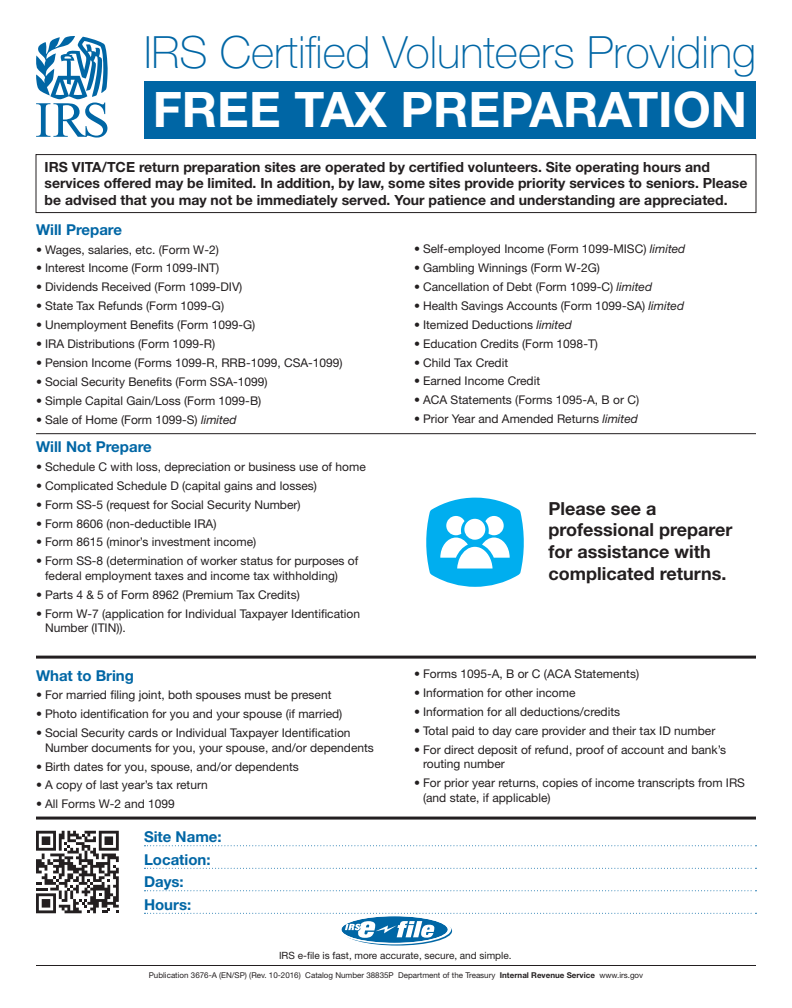
<style>
.page{position:relative;width:792px;height:1008px;background:#fff}
.page>*{position:absolute;margin:0;border:0;box-sizing:border-box;transform-origin:0 0}
.body{font:700 49px "Helvetica Neue LT Std";color:#fff}
.t1{font:100 44.5px "Helvetica Neue LT Std";color:#0066a5}
.body_bold{font:700 18px/21.6px "Helvetica Neue LT Std";color:#231f20}
.heading{font:700 15px "Helvetica Neue LT Std";color:#0066a5}
.body_bold-2{font:700 14px/16.8px "Helvetica Neue LT Std";color:#231f20}
.t2{font:12px/14.4px "Helvetica Neue LT Std";color:#231f20}
.body-2{font:10px "Helvetica Neue LT Std";color:#231f20}
.body-3{font:8px "Helvetica Neue LT Std";color:#231f20}
.s1{font-style:italic}
.s2{font-weight:700}
</style>
<div class="page">
<div style="left:36px;top:154px;width:720px;height:59px;border:1px solid #231f20"></div>
<div style="left:144px;top:81px;width:612px;height:58px;background:#0066a5"></div>
<hr style="left:36px;top:656px;width:720px;height:3px;background:#231f20">
<hr style="left:36px;top:965px;width:720px;height:1px;background:#231f20">
<hr style="left:36px;top:817px;width:720px;height:3px;background:#231f20">
<hr style="left:36px;top:434px;width:720px;height:1px;background:#231f20">
<svg style="left:426px;top:498px;width:98px;height:89px"></svg>
<svg style="left:144px;top:845px;width:613px;height:1px"></svg>
<svg style="left:144px;top:868px;width:613px;height:1px"></svg>
<svg style="left:144px;top:890px;width:613px;height:1px"></svg>
<svg style="left:36px;top:831px;width:83px;height:82px"></svg>
<svg style="left:342px;top:917px;width:110px;height:29px"></svg>
<svg style="left:144px;top:913px;width:613px;height:30px"></svg>
<svg style="left:36px;top:36px;width:72px;height:102px"></svg>
<p class="t1" style="left:144px;top:27px;width:614px">IRS Certified Volunteers Providing</p>
<p class="body" style="left:153px;top:80px;width:596px">FREE TAX PREPARATION</p>
<p class="body_bold-2" style="left:45px;top:158px;width:704px">IRS VITA/TCE return preparation sites are operated by certified volunteers. Site operating hours and services offered may be limited. In addition, by law, some sites provide priority services to seniors. Please be advised that you may not be immediately served. Your patience and understanding are appreciated.</p>
<p class="heading" style="left:36px;top:220px;width:88px">Will Prepare</p>
<p class="t2" style="left:36px;top:242px;width:184px">• Wages, salaries, etc. (Form W-2)</p>
<p class="t2" style="left:36px;top:261px;width:185px">• Interest Income (Form 1099-INT)</p>
<p class="t2" style="left:36px;top:280px;width:208px">• Dividends Received (Form 1099-DIV)</p>
<p class="t2" style="left:36px;top:299px;width:190px">• State Tax Refunds (Form 1099-G)</p>
<p class="t2" style="left:36px;top:318px;width:221px">• Unemployment Benefits (Form 1099-G)</p>
<p class="t2" style="left:36px;top:336px;width:181px">• IRA Distributions (Form 1099-R)</p>
<p class="t2" style="left:36px;top:355px;width:308px">• Pension Income (Forms 1099-R, RRB-1099, CSA-1099)</p>
<p class="t2" style="left:36px;top:374px;width:233px">• Social Security Benefits (Form SSA-1099)</p>
<p class="t2" style="left:36px;top:393px;width:227px">• Simple Capital Gain/Loss (Form 1099-B)</p>
<p class="t2" style="left:36px;top:412px;width:202px">• Sale of Home (Form 1099-S) <span class="s1">limited</span></p>
<p class="heading" style="left:36px;top:437px;width:117px">Will Not Prepare</p>
<p class="t2" style="left:36px;top:459px;width:331px">• Schedule C with loss, depreciation or business use of home</p>
<p class="t2" style="left:36px;top:478px;width:282px">• Complicated Schedule D (capital gains and losses)</p>
<p class="t2" style="left:36px;top:497px;width:266px">• Form SS-5 (request for Social Security Number)</p>
<p class="t2" style="left:36px;top:516px;width:182px">• Form 8606 (non-deductible IRA)</p>
<p class="t2" style="left:36px;top:535px;width:222px">• Form 8615 (minor’s investment income)</p>
<p class="t2" style="left:45px;top:554px;width:315px;text-indent:-9px">• Form SS-8 (determination of worker status for purposes of federal employment taxes and income tax withholding)</p>
<p class="t2" style="left:36px;top:587px;width:265px">• Parts 4 &amp; 5 of Form 8962 (Premium Tax Credits)</p>
<p class="t2" style="left:45px;top:606px;width:317px;text-indent:-9px">• Form W-7 (application for Individual Taxpayer Identification<br>Number (ITIN)).</p>
<p class="heading" style="left:36px;top:666px;width:100px">What to Bring</p>
<p class="t2" style="left:36px;top:688px;width:297px">• For married filing joint, both spouses must be present</p>
<p class="t2" style="left:36px;top:707px;width:308px">• Photo identification for you and your spouse (if married)</p>
<p class="t2" style="left:45px;top:726px;width:330px;text-indent:-9px">• Social Security cards or Individual Taxpayer Identification<br>Number documents for you, your spouse, and/or dependents</p>
<p class="t2" style="left:36px;top:759px;width:264px">• Birth dates for you, spouse, and/or dependents</p>
<p class="t2" style="left:36px;top:778px;width:173px">• A copy of last year’s tax return</p>
<p class="t2" style="left:36px;top:797px;width:140px">• All Forms W-2 and 1099</p>
<p class="heading" style="left:144px;top:828px;width:79px">Site Name:</p>
<p class="heading" style="left:144px;top:850px;width:68px">Location:</p>
<p class="heading" style="left:144px;top:873px;width:41px">Days:</p>
<p class="heading" style="left:144px;top:895px;width:49px">Hours:</p>
<p class="t2" style="left:414px;top:242px;width:273px">• Self-employed Income (Form 1099-MISC) <span class="s1">limited</span></p>
<p class="t2" style="left:414px;top:260px;width:187px">• Gambling Winnings (Form W-2G)</p>
<p class="t2" style="left:414px;top:279px;width:240px">• Cancellation of Debt (Form 1099-C) <span class="s1">limited</span></p>
<p class="t2" style="left:414px;top:298px;width:272px">• Health Savings Accounts (Form 1099-SA) <span class="s1">limited</span></p>
<p class="t2" style="left:414px;top:317px;width:159px">• Itemized Deductions <span class="s1">limited</span></p>
<p class="t2" style="left:414px;top:336px;width:185px">• Education Credits (Form 1098-T)</p>
<p class="t2" style="left:414px;top:355px;width:96px">• Child Tax Credit</p>
<p class="t2" style="left:414px;top:374px;width:128px">• Earned Income Credit</p>
<p class="t2" style="left:414px;top:393px;width:227px">• ACA Statements (Forms 1095-A, B or C)</p>
<p class="t2" style="left:414px;top:412px;width:225px">• Prior Year and Amended Returns <span class="s1">limited</span></p>
<p class="body_bold" style="left:549px;top:497px;width:185px">Please see a professional preparer for assistance with complicated returns.</p>
<p class="t2" style="left:414px;top:667px;width:227px">• Forms 1095-A, B or C (ACA Statements)</p>
<p class="t2" style="left:414px;top:686px;width:163px">• Information for other income</p>
<p class="t2" style="left:414px;top:705px;width:208px">• Information for all deductions/credits</p>
<p class="t2" style="left:414px;top:723px;width:303px">• Total paid to day care provider and their tax ID number</p>
<p class="t2" style="left:423px;top:742px;width:305px;text-indent:-9px">• For direct deposit of refund, proof of account and bank’s routing number</p>
<p class="t2" style="left:423px;top:776px;width:324px;text-indent:-9px">• For prior year returns, copies of income transcripts from IRS (and state, if applicable)</p>
<p class="body-2" style="left:279px;top:950px;width:234px">IRS e-file is fast, more accurate, secure, and simple.</p>
<p class="body-3" style="left:149px;top:970px;width:496px">Publication 3676-A (EN/SP) (Rev. 10-2016) Catalog Number 38835P Department of the Treasury <span class="s2">Internal Revenue Service</span> www.irs.gov</p>
</div>
